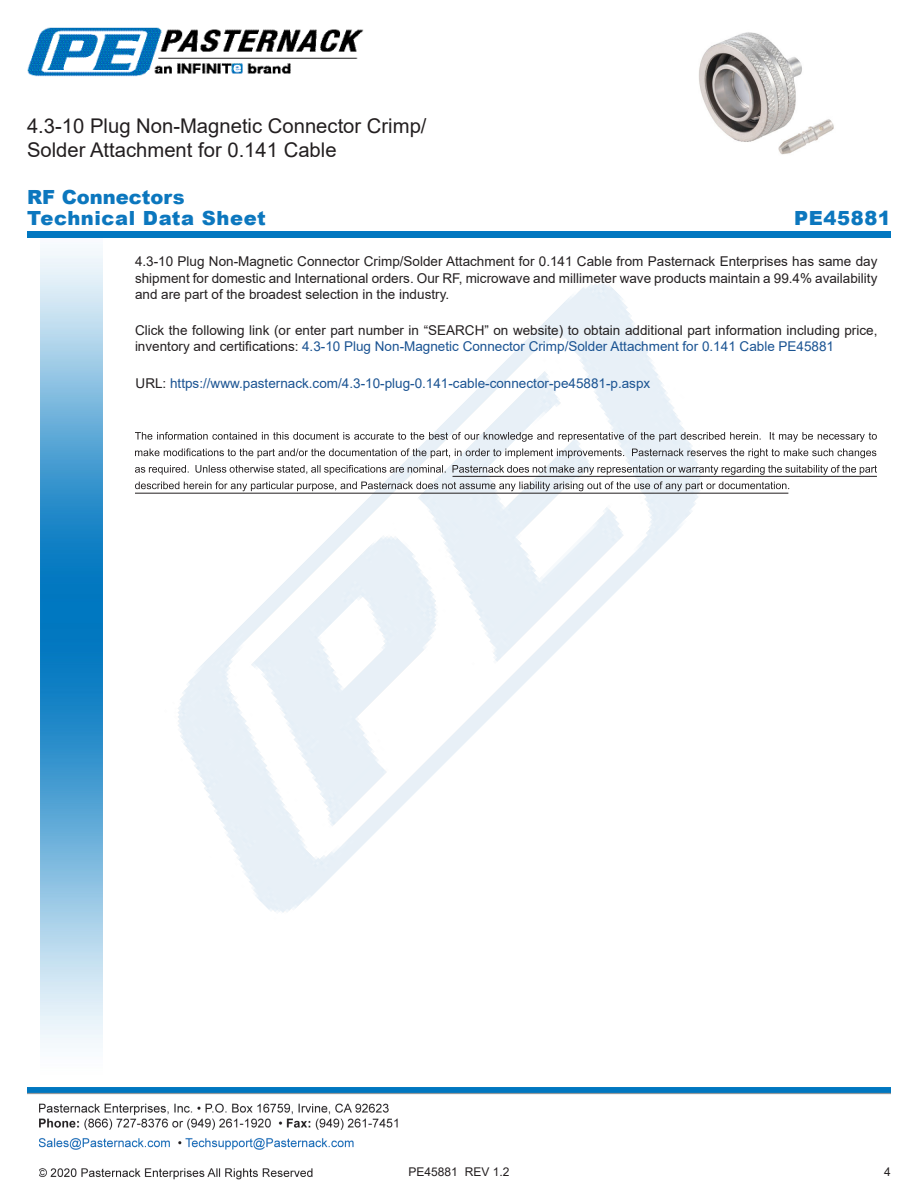
<style>
.page{position:relative;width:918px;height:1188px;background:#fff}
.page>*{position:absolute;margin:0;border:0;box-sizing:border-box;transform-origin:0 0}
.Web_Description_Para{font:20.25px/24.3px "Arial";color:#231f20}
.t1{font:900 19.5px "Arial";letter-spacing:.03em;color:#0c77be}
.t2{font:900 19.5px "Arial";color:#0c77be}
.Web_Description_Para-2{font:13.5px/16.2px "Arial";color:#231f20;text-align:justify}
.Web_Description_Para-3{font:13.5px "Arial";color:#1a5392}
.t3{font:12px "Arial";color:#231f20}
.s1{color:#1a5392}
.s2{color:#231f20}
</style>
<div class="page">
<img style="left:39px;top:1103px;width:359px;height:77px">
<img style="left:102px;top:248px;width:719px;height:722px">
<img style="left:40px;top:237px;width:62px;height:811px">
<img style="left:27px;top:1088px;width:864px;height:7px">
<div style="left:27px;top:231px;width:864px;height:6px;background:#0177c0"></div>
<img style="left:27px;top:27px;width:337px;height:50px">
<svg style="left:135px;top:432px;width:742px;height:10px"></svg>
<svg style="left:135px;top:448px;width:741px;height:10px"></svg>
<svg style="left:135px;top:465px;width:742px;height:10px"></svg>
<svg style="left:135px;top:481px;width:654px;height:10px"></svg>
<hr style="left:453px;top:476px;width:424px;height:1px;background:#231f20">
<hr style="left:135px;top:493px;width:653px;height:1px;background:#231f20">
<img style="left:699px;top:32px;width:135px;height:123px">
<h1 class="Web_Description_Para" style="left:27px;top:114px;width:401px">4.3-10 Plug Non-Magnetic Connector Crimp/<br>Solder Attachment for 0.141 Cable</h1>
<p class="t2" style="left:27px;top:183px;width:159px">RF Connectors</p>
<p class="t1" style="left:27px;top:204px;width:240px">Technical Data Sheet</p>
<p class="t1" style="left:794px;top:203px;width:98px">PE45881</p>
<h1 class="Web_Description_Para-2" style="left:135px;top:253px;width:744px">4.3-10 Plug Non-Magnetic Connector Crimp/Solder Attachment for 0.141 Cable from Pasternack Enterprises has same day shipment for domestic and International orders. Our RF, microwave and millimeter wave products maintain a 99.4% availability and are part of the broadest selection in the industry.</h1>
<h1 class="Web_Description_Para-2" style="left:135px;top:322px;width:744px">Click the following link (or enter part number in “SEARCH” on website) to obtain additional part information including price, inventory and certifications: <span class="s1">4.3-10 Plug Non-Magnetic Connector Crimp/Solder Attachment for 0.141 Cable PE45881</span></h1>
<h1 class="Web_Description_Para-3" style="left:136px;top:374px;width:516px"><span class="s2">URL:</span> https://www.pasternack.com/4.3-10-plug-0.141-cable-connector-pe45881-p.aspx</h1>
<p class="t3" style="left:409px;top:1163px;width:102px">PE45881 REV 1.2</p>
<p class="t3" style="left:884px;top:1163px;width:8px">4</p>
</div>
